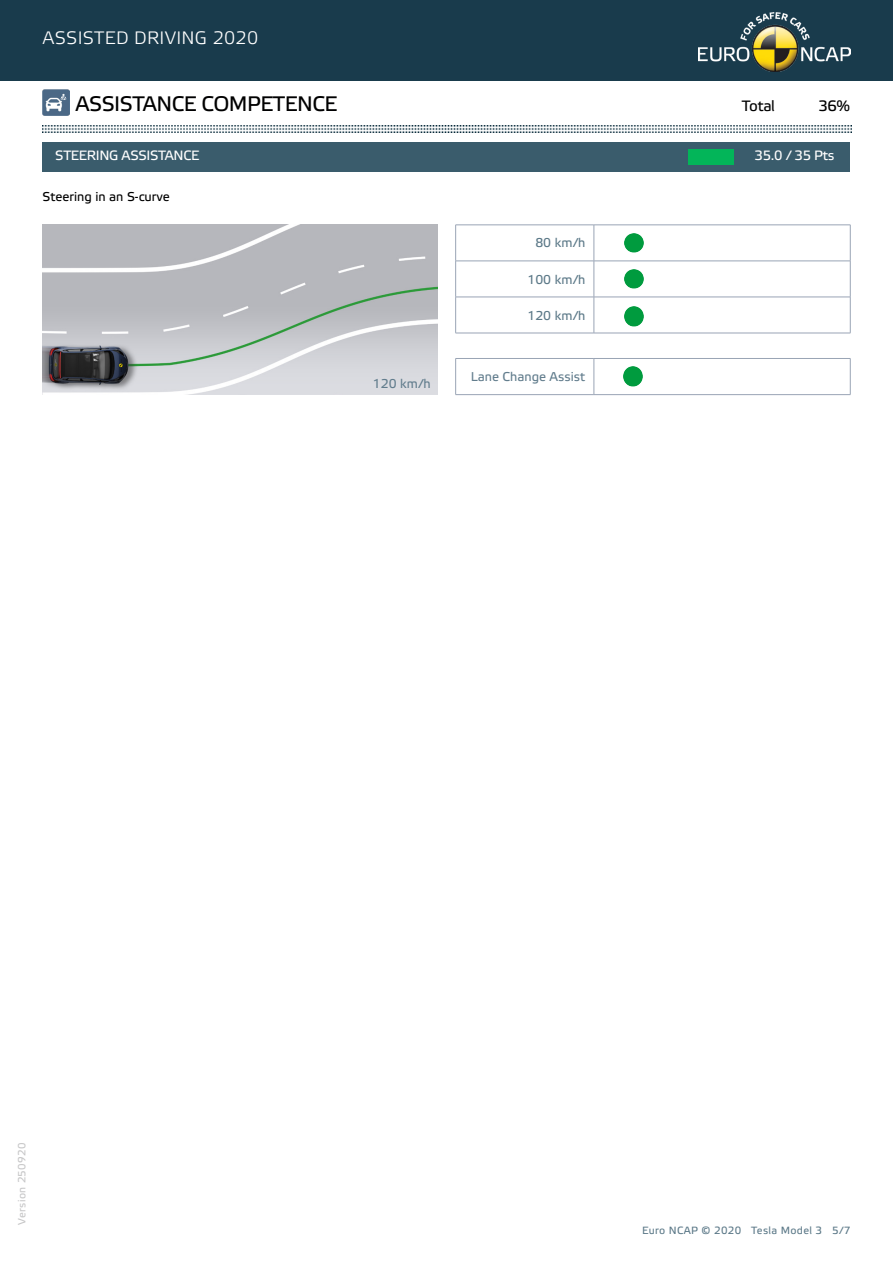
<style>
.page{position:relative;width:893px;height:1263px;background:#fff}
.page>*{position:absolute;margin:0;border:0;box-sizing:border-box;transform-origin:0 0}
.t1{font:21px "Etelka Text Pro";letter-spacing:-.025em;color:#000001}
.t2{font:18px "Etelka Light Pro";letter-spacing:.015em;color:#fff}
.t3{font:15px "Etelka Text Pro";letter-spacing:-.025em;color:#000001}
.t4{font:13.5px "Etelka Text Pro";letter-spacing:-.025em;color:#fff}
.t5{font:12.75px "Etelka Text Pro";color:#627d8d}
.t6{font:12.75px "Etelka Text Pro";color:#5c7988}
.t7{font:12.75px "Etelka Text Pro";color:#000}
.t8{font:10.5px "Etelka Text Pro";letter-spacing:.03em;color:#5c7988}
.t9{font:10.5px "Etelka Text Pro";letter-spacing:.03em;color:#c6c6c7}
</style>
<div class="page">
<div style="left:0;top:0;width:893px;height:81px;background:#193b4c"></div>
<img style="left:698px;top:12px;width:152px;height:59px">
<img style="left:43px;top:125px;width:808px;height:8px">
<div style="left:43px;top:142px;width:807px;height:30px;background:#3a5c6c"></div>
<div style="left:689px;top:149px;width:44px;height:16px;background:#03b559"></div>
<img style="left:43px;top:89px;width:26px;height:27px">
<hr style="left:455px;top:225px;width:139px;height:1px;background:#99a4b5">
<hr style="left:455px;top:225px;width:1px;height:36px;background:#99a4b5">
<hr style="left:594px;top:225px;width:256px;height:1px;background:#99a4b5">
<hr style="left:594px;top:225px;width:1px;height:36px;background:#99a4b5">
<hr style="left:850px;top:225px;width:1px;height:36px;background:#99a4b5">
<hr style="left:455px;top:261px;width:139px;height:1px;background:#99a4b5">
<hr style="left:455px;top:261px;width:1px;height:36px;background:#99a4b5">
<hr style="left:594px;top:261px;width:256px;height:1px;background:#99a4b5">
<hr style="left:594px;top:261px;width:1px;height:36px;background:#99a4b5">
<hr style="left:850px;top:261px;width:1px;height:36px;background:#99a4b5">
<hr style="left:455px;top:297px;width:139px;height:1px;background:#99a4b5">
<hr style="left:455px;top:297px;width:1px;height:36px;background:#99a4b5">
<hr style="left:594px;top:297px;width:256px;height:1px;background:#99a4b5">
<hr style="left:594px;top:297px;width:1px;height:36px;background:#99a4b5">
<hr style="left:850px;top:297px;width:1px;height:36px;background:#99a4b5">
<hr style="left:455px;top:333px;width:139px;height:1px;background:#99a4b5">
<hr style="left:594px;top:333px;width:256px;height:1px;background:#99a4b5">
<hr style="left:455px;top:358px;width:139px;height:1px;background:#99a4b5">
<hr style="left:455px;top:359px;width:1px;height:35px;background:#99a4b5">
<hr style="left:594px;top:358px;width:256px;height:1px;background:#99a4b5">
<hr style="left:594px;top:359px;width:1px;height:35px;background:#99a4b5">
<hr style="left:850px;top:359px;width:1px;height:35px;background:#99a4b5">
<hr style="left:455px;top:394px;width:139px;height:1px;background:#99a4b5">
<hr style="left:594px;top:394px;width:256px;height:1px;background:#99a4b5">
<img style="left:624px;top:367px;width:18px;height:19px">
<img style="left:624px;top:234px;width:19px;height:19px">
<img style="left:624px;top:269px;width:19px;height:20px">
<img style="left:624px;top:307px;width:19px;height:19px">
<img style="left:43px;top:225px;width:394px;height:170px">
<h2 class="t2" style="left:43px;top:28px;width:217px">ASSISTED DRIVING 2020</h2>
<h1 class="t1" style="left:76px;top:92px;width:263px">ASSISTANCE COMPETENCE</h1>
<p class="t3" style="left:742px;top:98px;width:35px">Total</p>
<p class="t4" style="left:55px;top:149px;width:146px">STEERING ASSISTANCE</p>
<p class="t4" style="left:755px;top:149px;width:82px">35.0 / 35 Pts</p>
<p class="t7" style="left:43px;top:190px;width:129px">Steering in an S-curve</p>
<p class="t3" style="left:818px;top:98px;width:33px">36%</p>
<p class="t5" style="left:373px;top:376px;width:59px">120 km/h</p>
<p class="t6" style="left:535px;top:236px;width:52px">80 km/h</p>
<p class="t6" style="left:527px;top:272px;width:59px">100 km/h</p>
<p class="t6" style="left:527px;top:308px;width:59px">120 km/h</p>
<p class="t5" style="left:471px;top:370px;width:116px">Lane Change Assist</p>
<p class="t9" style="left:16px;top:1225px;width:84px;rotate:-90deg">Version 250920</p>
<p class="t8" style="left:642px;top:1225px;width:210px">Euro NCAP © 2020 Tesla Model 3 5/7</p>
</div>
